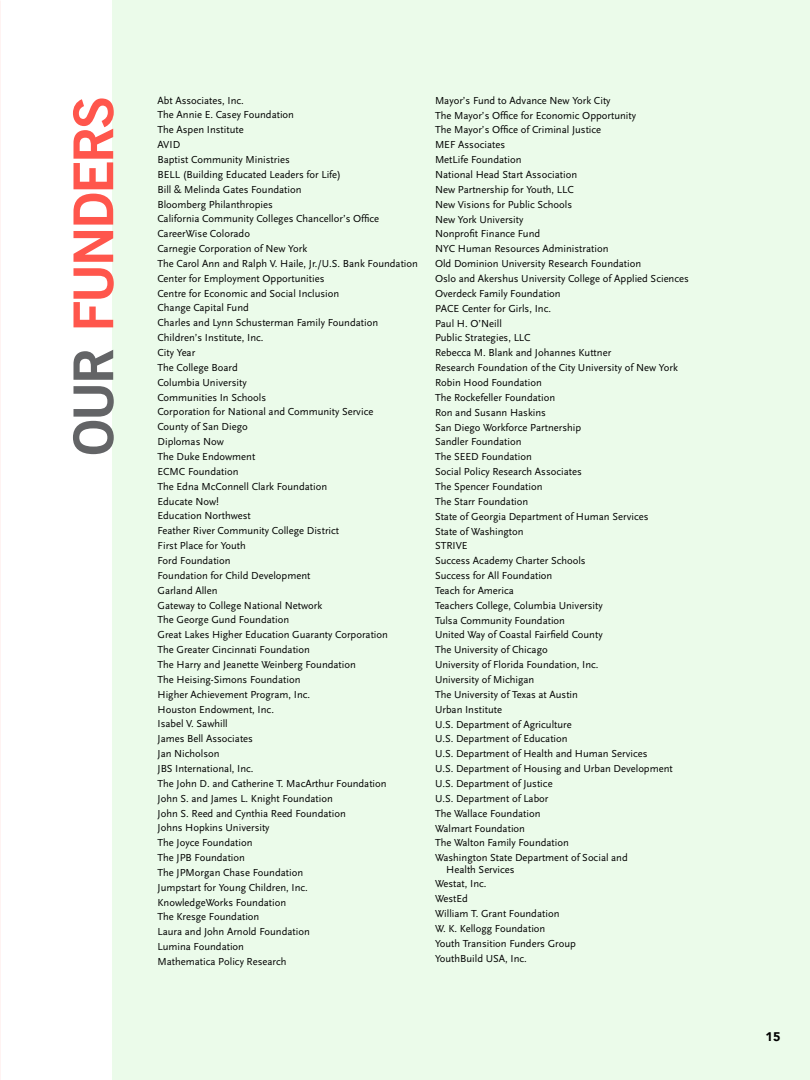
<style>
.page{position:relative;width:810px;height:1080px;background:#fff}
.page>*{position:absolute;margin:0;border:0;box-sizing:border-box;transform-origin:0 0}
.t1{font:55px "Trade Gothic Bold Two";letter-spacing:-.045em;color:#ff564c}
.t2{font:900 12.5px "Avenir";color:#000}
.t3{font:10.62px/14.9px "Scala Sans";color:#000}
.s1{color:#636466}
</style>
<div class="page">
<div style="left:112px;top:0;width:698px;height:1080px;background:#ebfbea"></div>
<h1 class="t1" style="left:59px;top:456px;width:362px;rotate:-90deg"><span class="s1">OUR</span> FUNDERS</h1>
<p class="t3" style="left:158px;top:93px;width:262px">Abt Associates, Inc.<br>The Annie E. Casey Foundation<br>The Aspen Institute<br>AVID<br>Baptist Community Ministries<br>BELL (Building Educated Leaders for Life)<br>Bill &amp; Melinda Gates Foundation<br>Bloomberg Philanthropies<br>California Community Colleges Chancellor’s Office<br>CareerWise Colorado<br>Carnegie Corporation of New York<br>The Carol Ann and Ralph V. Haile, Jr./U.S. Bank Foundation<br>Center for Employment Opportunities<br>Centre for Economic and Social Inclusion<br>Change Capital Fund<br>Charles and Lynn Schusterman Family Foundation<br>Children’s Institute, Inc.<br>City Year<br>The College Board<br>Columbia University<br>Communities In Schools<br>Corporation for National and Community Service<br>County of San Diego<br>Diplomas Now<br>The Duke Endowment<br>ECMC Foundation<br>The Edna McConnell Clark Foundation<br>Educate Now!<br>Education Northwest<br>Feather River Community College District<br>First Place for Youth<br>Ford Foundation<br>Foundation for Child Development<br>Garland Allen<br>Gateway to College National Network<br>The George Gund Foundation<br>Great Lakes Higher Education Guaranty Corporation<br>The Greater Cincinnati Foundation<br>The Harry and Jeanette Weinberg Foundation<br>The Heising-Simons Foundation<br>Higher Achievement Program, Inc.<br>Houston Endowment, Inc.<br>Isabel V. Sawhill<br>James Bell Associates<br>Jan Nicholson<br>JBS International, Inc.<br>The John D. and Catherine T. MacArthur Foundation<br>John S. and James L. Knight Foundation<br>John S. Reed and Cynthia Reed Foundation<br>Johns Hopkins University<br>The Joyce Foundation<br>The JPB Foundation<br>The JPMorgan Chase Foundation<br>Jumpstart for Young Children, Inc.<br>KnowledgeWorks Foundation<br>The Kresge Foundation<br>Laura and John Arnold Foundation<br>Lumina Foundation<br>Mathematica Policy Research</p>
<p class="t3" style="left:435px;top:93px;width:255px">Mayor’s Fund to Advance New York City<br>The Mayor’s Office for Economic Opportunity<br>The Mayor’s Office of Criminal Justice<br>MEF Associates<br>MetLife Foundation<br>National Head Start Association<br>New Partnership for Youth, LLC<br>New Visions for Public Schools<br>New York University<br>Nonprofit Finance Fund<br>NYC Human Resources Administration<br>Old Dominion University Research Foundation<br>Oslo and Akershus University College of Applied Sciences<br>Overdeck Family Foundation<br>PACE Center for Girls, Inc.<br>Paul H. O’Neill<br>Public Strategies, LLC<br>Rebecca M. Blank and Johannes Kuttner<br>Research Foundation of the City University of New York<br>Robin Hood Foundation<br>The Rockefeller Foundation<br>Ron and Susann Haskins<br>San Diego Workforce Partnership<br>Sandler Foundation<br>The SEED Foundation<br>Social Policy Research Associates<br>The Spencer Foundation<br>The Starr Foundation<br>State of Georgia Department of Human Services<br>State of Washington<br>STRIVE<br>Success Academy Charter Schools<br>Success for All Foundation<br>Teach for America<br>Teachers College, Columbia University<br>Tulsa Community Foundation<br>United Way of Coastal Fairfield County<br>The University of Chicago<br>University of Florida Foundation, Inc.<br>University of Michigan<br>The University of Texas at Austin<br>Urban Institute<br>U.S. Department of Agriculture<br>U.S. Department of Education<br>U.S. Department of Health and Human Services<br>U.S. Department of Housing and Urban Development<br>U.S. Department of Justice<br>U.S. Department of Labor<br>The Wallace Foundation<br>Walmart Foundation<br>The Walton Family Foundation<br>Washington State Department of Social and</p>
<p class="t3" style="left:435px;top:862px;width:142px;text-indent:11px">Health Services<br>Westat, Inc.<br>WestEd<br>William T. Grant Foundation<br>W. K. Kellogg Foundation<br>Youth Transition Funders Group<br>YouthBuild USA, Inc.</p>
<p class="t2" style="left:766px;top:1026px;width:16px">15</p>
</div>
